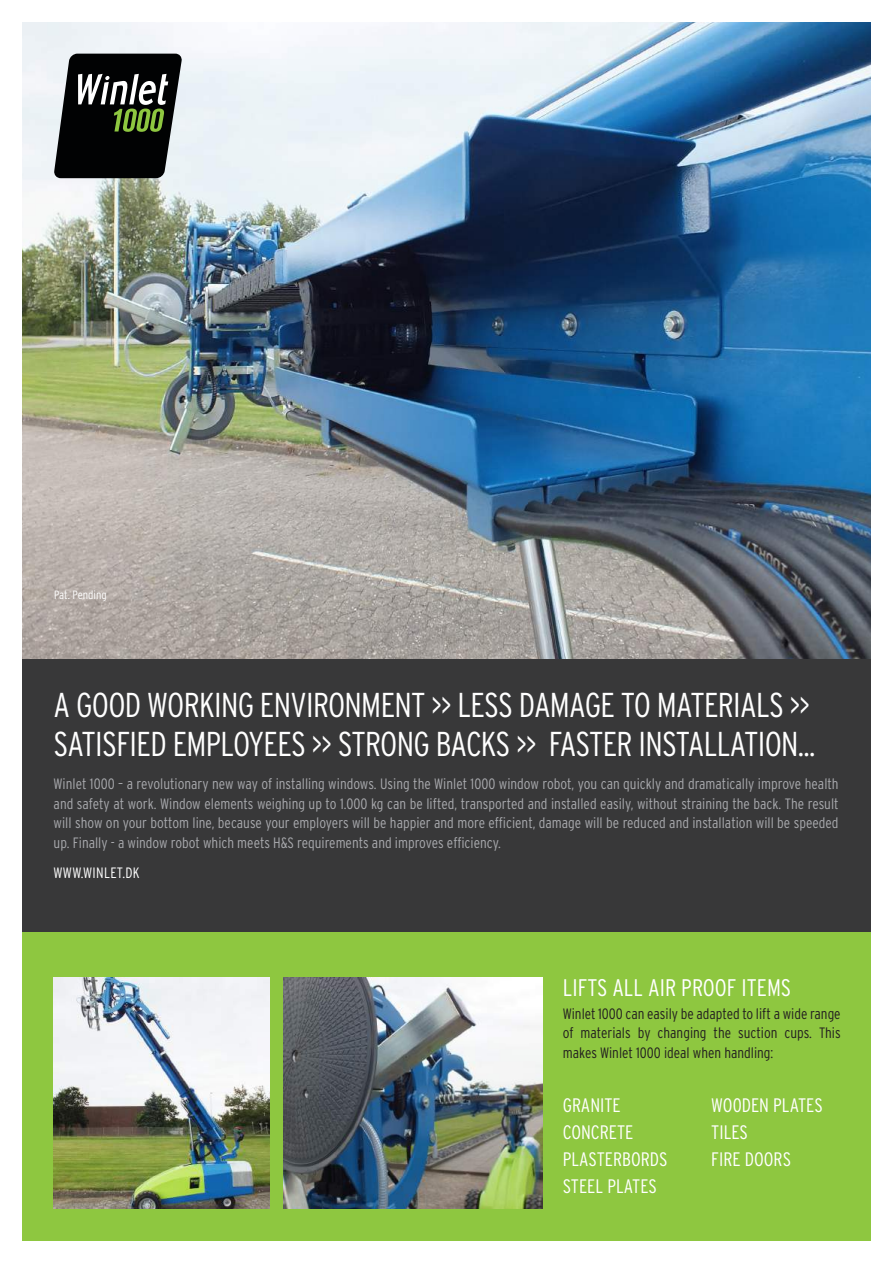
<style>
.page{position:relative;width:893px;height:1263px;background:#fff}
.page>*{position:absolute;margin:0;border:0;box-sizing:border-box;transform-origin:0 0}
.t1{font:300 condensed 34.5px/39px "Interstate";letter-spacing:-.02em;color:#fff}
.t2{font:300 condensed 24px "Interstate";color:#fff}
.t3{font:300 condensed 19.5px/27px "Interstate";color:#fff}
.t4{font:300 condensed 15px/19.5px "Interstate";color:#a8a9ad;text-align:justify}
.t5{font:300 condensed 15px/19.5px "Interstate";color:#231f20;text-align:justify}
.t6{font:300 condensed 15px "Interstate";letter-spacing:.02em;color:#fff}
.t7{font:300 condensed 12px "Interstate";color:#fff}
</style>
<div class="page">
<div style="left:0;top:897px;width:893px;height:366px;background:#8ec740"></div>
<img style="left:22px;top:22px;width:849px;height:637px">
<div style="left:0;top:659px;width:893px;height:272px;background:#383839"></div>
<img style="left:284px;top:977px;width:259px;height:232px">
<img style="left:53px;top:977px;width:217px;height:232px">
<svg style="left:54px;top:54px;width:128px;height:124px;background:#383c38"></svg>
<div style="left:0;top:1242px;width:893px;height:21px;background:#fff"></div>
<div style="left:0;top:0;width:21px;height:1263px;background:#fff"></div>
<div style="left:872px;top:0;width:21px;height:1263px;background:#fff"></div>
<p class="t7" style="left:54px;top:587px;width:54px">Pat. Pending</p>
<h1 class="t1" style="left:54px;top:685px;width:763px">A GOOD WORKING ENVIRONMENT &gt;&gt; LESS DAMAGE TO MATERIALS &gt;&gt;<br>SATISFIED EMPLOYEES &gt;&gt; STRONG BACKS &gt;&gt; FASTER INSTALLATION...</h1>
<p class="t4" style="left:54px;top:774px;width:786px">Winlet 1000 – a revolutionary new way of installing windows. Using the Winlet 1000 window robot, you can quickly and dramatically improve health and safety at work. Window elements weighing up to 1.000 kg can be lifted, transported and installed easily, without straining the back. The result will show on your bottom line, because your employers will be happier and more efficient, damage will be reduced and installation will be speeded up. Finally - a window robot which meets H&amp;S requirements and improves efficiency.</p>
<p class="t6" style="left:54px;top:863px;width:88px">WWW.WINLET.DK</p>
<h2 class="t2" style="left:563px;top:973px;width:230px">LIFTS ALL AIR PROOF ITEMS</h2>
<p class="t5" style="left:563px;top:1004px;width:279px">Winlet 1000 can easily be adapted to lift a wide range of materials by changing the suction cups. This makes Winlet 1000 ideal when handling:</p>
<h3 class="t3" style="left:563px;top:1091px;width:106px">GRANITE<br>CONCRETE<br>PLASTERBORDS<br>STEEL PLATES</h3>
<h3 class="t3" style="left:711px;top:1091px;width:113px">WO0DEN PLATES<br>TILES<br>FIRE DOORS</h3>
</div>
